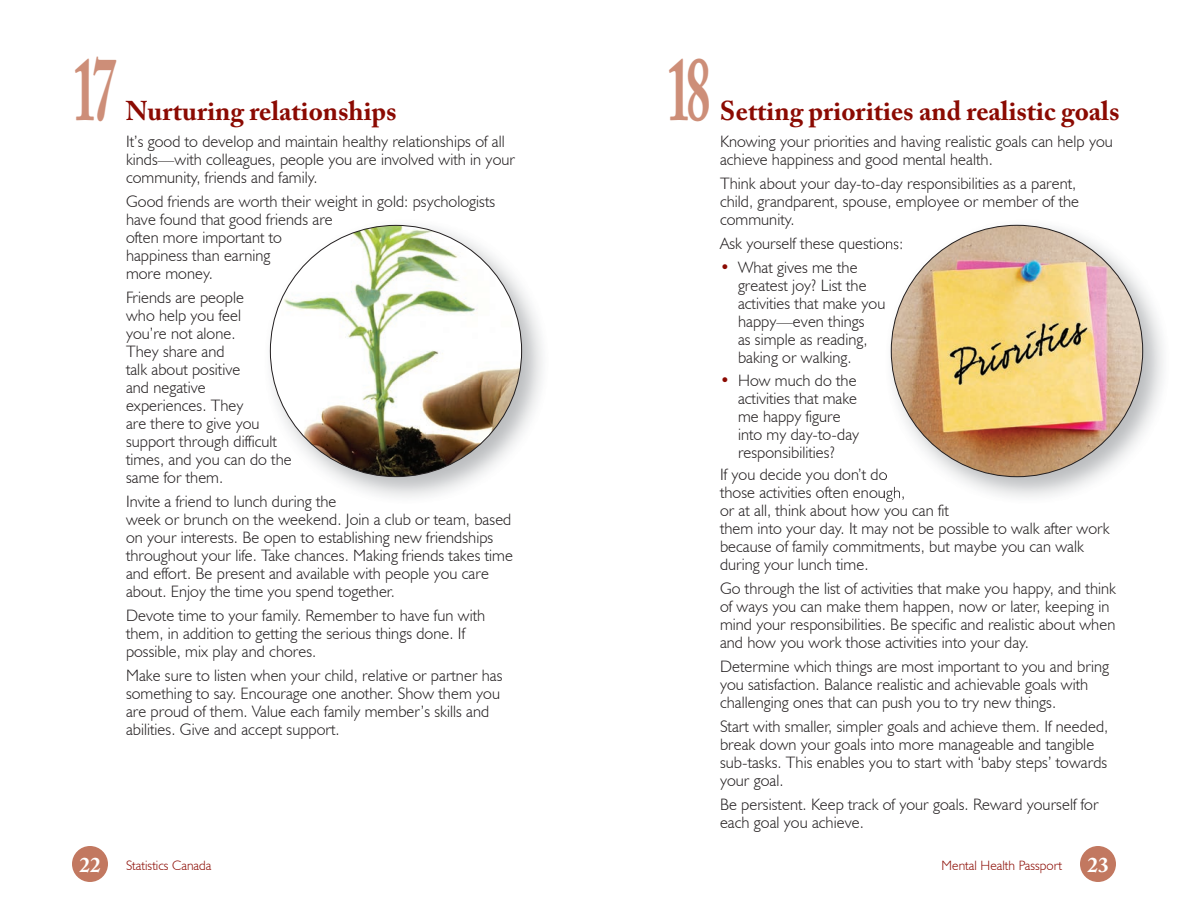
<style>
.page{position:relative;width:1188px;height:918px;background:#fff}
.page>*{position:absolute;margin:0;border:0;box-sizing:border-box;transform-origin:0 0}
.t1{font:700 90px "Adobe Caslon Pro";color:#cd8e78;scale:.55 1}
.t2{font:700 27px "Adobe Caslon Pro";color:#8b0a02}
.t3{font:300 16.5px/18px "Humanist 521 BT";letter-spacing:.005em;color:#231f20}
.t4{font:300 13.5px "Humanist 521 BT";letter-spacing:.005em;color:#8b0a02}
.s1{color:#8b0a02}
.s2{font-family:"Adobe Caslon Pro";font-weight:700;font-size:21px;color:#fff}
</style>
<div class="page">
<div style="left:72px;top:846px;width:36px;height:36px;background:#c27860;border-radius:50%"></div>
<div style="left:1080px;top:846px;width:36px;height:36px;background:#c27860;border-radius:50%"></div>
<img style="left:890px;top:224px;width:274px;height:274px">
<img style="left:886px;top:238px;width:16px;height:15px">
<img style="left:886px;top:487px;width:19px;height:15px">
<img style="left:891px;top:225px;width:252px;height:252px;border-radius:126px">
<img style="left:269px;top:224px;width:274px;height:274px">
<img style="left:270px;top:225px;width:252px;height:252px;border-radius:126px">
<h1 class="t1" style="left:72px;top:36px;width:83px">17</h1>
<h2 class="t2" style="left:126px;top:95px;width:272px">Nurturing relationships</h2>
<p class="t3" style="left:126px;top:132px;width:391px">It’s good to develop and maintain healthy relationships of all kinds—with colleagues, people you are involved with in your community, friends and family.</p>
<p class="t3" style="left:126px;top:192px;width:371px">Good friends are worth their weight in gold: psychologists have found that good friends are<br>often more important to<br>happiness than earning<br>more money.</p>
<p class="t3" style="left:126px;top:288px;width:167px">Friends are people<br>who help you feel<br>you’re not alone.<br>They share and<br>talk about positive<br>and negative<br>experiences. They<br>are there to give you support through difficult times, and you can do the same for them.</p>
<p class="t3" style="left:126px;top:492px;width:388px">Invite a friend to lunch during the<br>week or brunch on the weekend. Join a club or team, based on your interests. Be open to establishing new friendships throughout your life. Take chances. Making friends takes time and effort. Be present and available with people you care about. Enjoy the time you spend together.</p>
<p class="t3" style="left:126px;top:606px;width:361px">Devote time to your family. Remember to have fun with them, in addition to getting the serious things done. If possible, mix play and chores.</p>
<p class="t3" style="left:126px;top:666px;width:378px">Make sure to listen when your child, relative or partner has something to say. Encourage one another. Show them you are proud of them. Value each family member’s skills and abilities. Give and accept support.</p>
<h1 class="t1" style="left:666px;top:36px;width:83px">18</h1>
<h2 class="t2" style="left:720px;top:95px;width:401px">Setting priorities and realistic goals</h2>
<p class="t3" style="left:720px;top:132px;width:394px">Knowing your priorities and having realistic goals can help you achieve happiness and good mental health.</p>
<p class="t3" style="left:720px;top:174px;width:361px">Think about your day-to-day responsibilities as a parent, child, grandparent, spouse, employee or member of the community.</p>
<p class="t3" style="left:720px;top:234px;width:185px">Ask yourself these questions:</p>
<p class="t3" style="left:738px;top:258px;width:149px;text-indent:-18px"><span class="s1">•</span> What gives me the greatest joy? List the activities that make you happy—even things<br>as simple as reading, baking or walking.</p>
<p class="t3" style="left:738px;top:371px;width:123px;text-indent:-18px"><span class="s1">•</span> How much do the activities that make me happy figure into my day-to-day responsibilities?</p>
<p class="t3" style="left:720px;top:465px;width:391px">If you decide you don’t do<br>those activities often enough,<br>or at all, think about how you can fit<br>them into your day. It may not be possible to walk after work because of family commitments, but maybe you can walk during your lunch time.</p>
<p class="t3" style="left:720px;top:579px;width:398px">Go through the list of activities that make you happy, and think of ways you can make them happen, now or later, keeping in mind your responsibilities. Be specific and realistic about when and how you work those activities into your day.</p>
<p class="t3" style="left:720px;top:657px;width:391px">Determine which things are most important to you and bring you satisfaction. Balance realistic and achievable goals with challenging ones that can push you to try new things.</p>
<p class="t3" style="left:720px;top:717px;width:390px">Start with smaller, simpler goals and achieve them. If needed, break down your goals into more manageable and tangible sub-tasks. This enables you to start with ‘baby steps’ towards your goal.</p>
<p class="t3" style="left:720px;top:795px;width:380px">Be persistent. Keep track of your goals. Reward yourself for each goal you achieve.</p>
<p class="t4" style="left:80px;top:857px;width:134px"><span class="s2">22</span> Statistics Canada</p>
<p class="t4" style="left:942px;top:857px;width:168px">Mental Health Passport <span class="s2">23</span></p>
</div>
